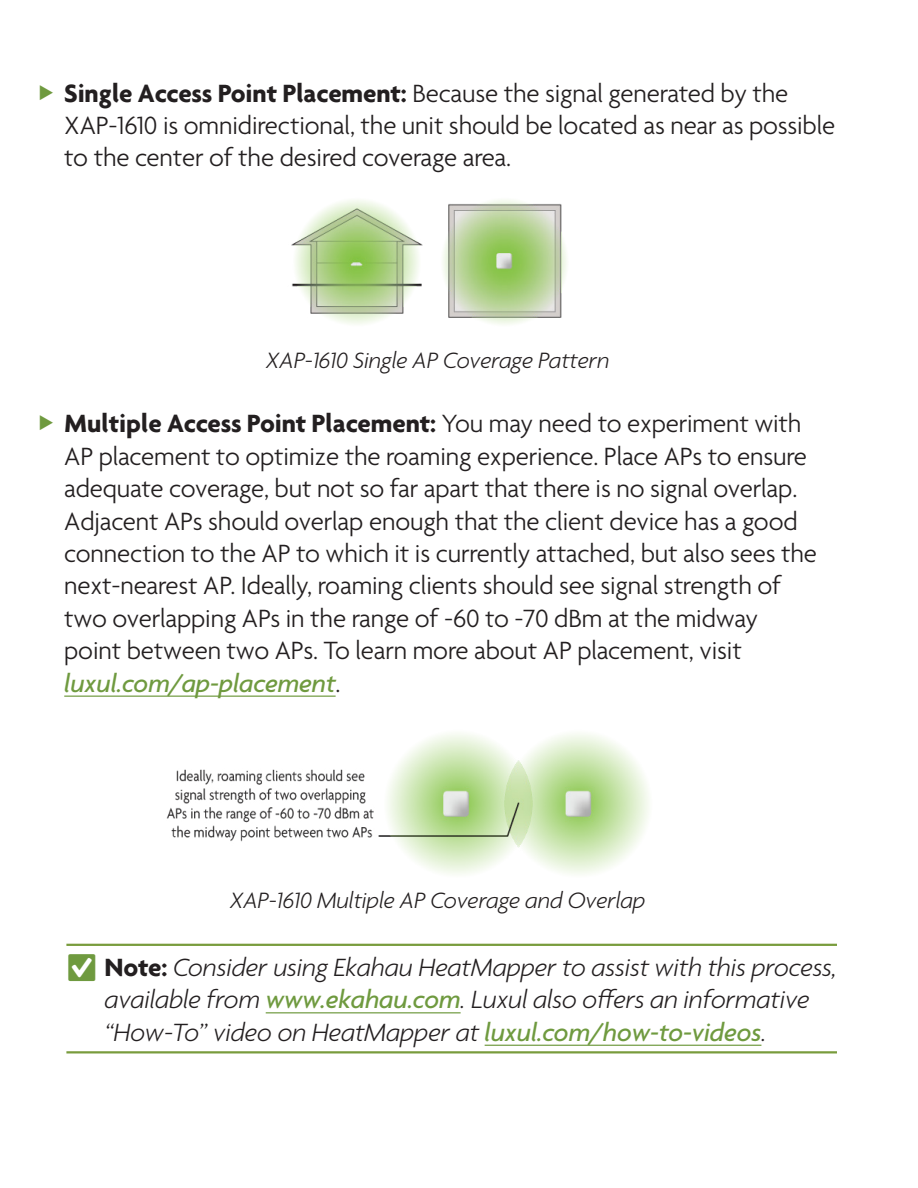
<style>
.page{position:relative;width:918px;height:1188px;background:#fff}
.page>*{position:absolute;margin:0;border:0;box-sizing:border-box;transform-origin:0 0}
.t1{font:300 27px/32.4px "Agenda";letter-spacing:-.005em;color:#231f20}
.t2{font:italic 300 27px/32.4px "Agenda";letter-spacing:-.005em;color:#231f20}
.t3{font:italic 300 24px "Agenda";letter-spacing:-.005em;color:#231f20}
.s1{font-weight:700}
.s2{font-weight:500;font-style:italic;color:#6f9a3f}
.s3{color:#6f9a3f}
.s4{font-weight:700;font-style:normal}
.s5{font-weight:500;color:#6f9a3f}
</style>
<div class="page">
<hr style="left:64px;top:696px;width:272px;height:1px;background:#6f9a3f">
<hr style="left:66px;top:944px;width:771px;height:2px;background:#799c3d">
<hr style="left:266px;top:1012px;width:195px;height:1px;background:#6f9a3f">
<hr style="left:66px;top:1051px;width:771px;height:2px;background:#799c3d">
<hr style="left:485px;top:1045px;width:276px;height:1px;background:#6f9a3f">
<img style="left:291px;top:200px;width:276px;height:125px">
<img style="left:166px;top:733px;width:483px;height:141px">
<p class="t1" style="left:64px;top:78px;width:772px"><span class="s1">Single Access Point Placement:</span> Because the signal generated by the<br>XAP-1610 is omnidirectional, the unit should be located as near as possible to the center of the desired coverage area.</p>
<p class="t3" style="left:266px;top:346px;width:345px">XAP-1610 Single AP Coverage Pattern</p>
<p class="t1" style="left:64px;top:409px;width:754px"><span class="s1">Multiple Access Point Placement:</span> You may need to experiment with AP placement to optimize the roaming experience. Place APs to ensure adequate coverage, but not so far apart that there is no signal overlap.<br>Adjacent APs should overlap enough that the client device has a good connection to the AP to which it is currently attached, but also sees the next-nearest AP. Ideally, roaming clients should see signal strength of two overlapping APs in the range of -60 to -70 dBm at the midway point between two APs. To learn more about AP placement, visit <span class="s2">luxul.com/ap-placement</span>.</p>
<p class="t3" style="left:230px;top:886px;width:417px">XAP-1610 Multiple AP Coverage and Overlap</p>
<p class="t2" style="left:104px;top:951px;width:734px;text-indent:-36px"><span class="s3">■</span> <span class="s4">Note:</span> Consider using Ekahau HeatMapper to assist with this process, available from <span class="s5">www.ekahau.com</span>. Luxul also offers an informative “How-To” video on HeatMapper at <span class="s5">luxul.com/how-to-videos</span>.</p>
</div>
